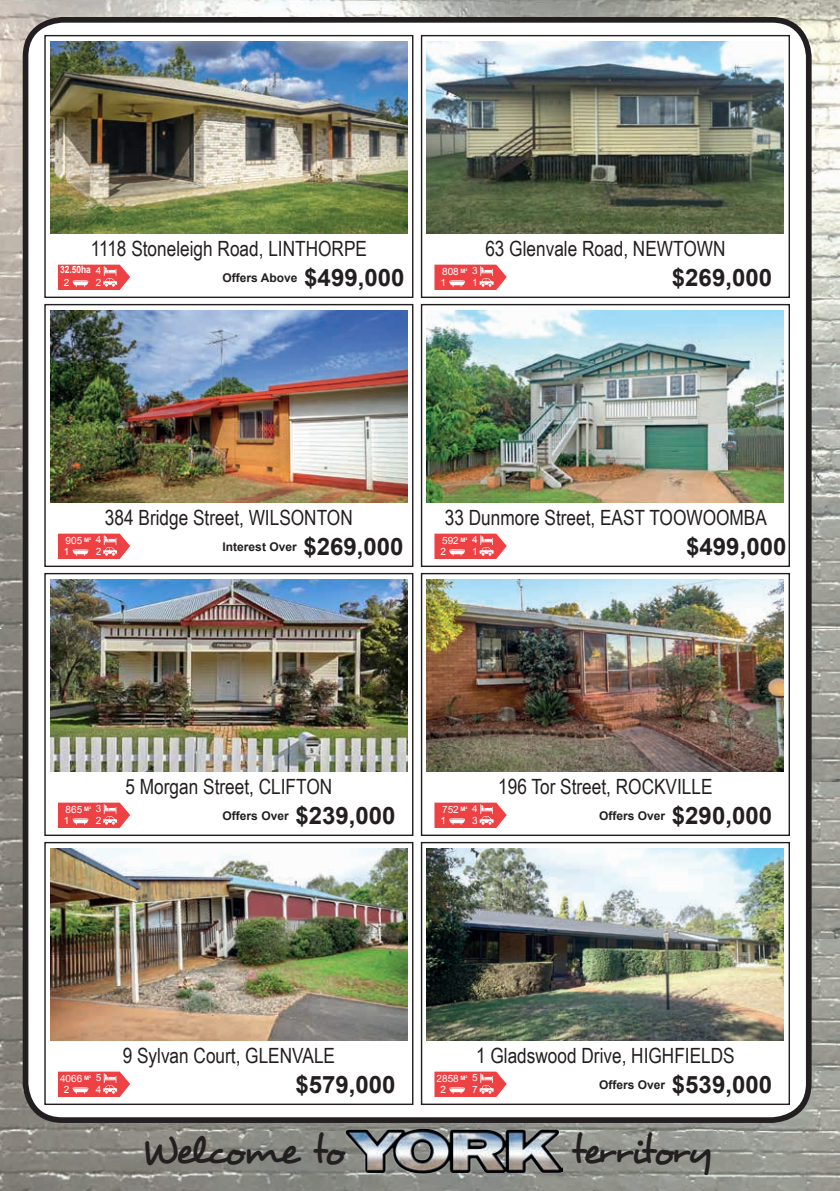
<style>
.page{position:relative;width:840px;height:1191px;background:#fff}
.page>*{position:absolute;margin:0;border:0;box-sizing:border-box;transform-origin:0 0}
.t1{font:41px "Desyrel";letter-spacing:-.075em;color:#231f20}
.t2{font:700 24px "Arial";color:#231f20}
.t3{font:21px "Arial Narrow";color:#231f20}
.t4{font:700 12px "Arial";color:#231f20}
.t5{font:10px "Arial";color:#fff}
.t6{font:700 10px/12.8px "Arial";color:#fff;scale:.84 1}
.s1{font-size:24px}
.s2{font-weight:400}
</style>
<div class="page">
<img style="left:0;top:0;width:839px;height:629px">
<img style="left:0;top:629px;width:839px;height:153px">
<img style="left:0;top:782px;width:839px;height:157px">
<img style="left:0;top:939px;width:839px;height:132px">
<img style="left:0;top:1071px;width:839px;height:120px">
<img style="left:346px;top:1126px;width:216px;height:47px">
<div style="left:26px;top:20px;width:782px;height:1100px;background:#fff;border-radius:37px"></div>
<div style="left:23px;top:17px;width:788px;height:1106px;border:6px solid #231f20;border-radius:37px"></div>
<img style="left:50px;top:42px;width:357px;height:191px">
<div style="left:44px;top:35px;width:369px;height:263px;border:1px solid #231f20"></div>
<div style="left:420px;top:35px;width:369px;height:263px;border:1px solid #231f20"></div>
<svg style="left:434px;top:265px;width:72px;height:25px;background:#f06062"></svg>
<img style="left:50px;top:311px;width:357px;height:191px">
<div style="left:44px;top:304px;width:369px;height:263px;border:1px solid #231f20"></div>
<img style="left:426px;top:311px;width:356px;height:191px">
<div style="left:420px;top:304px;width:369px;height:263px;border:1px solid #231f20"></div>
<svg style="left:434px;top:533px;width:72px;height:26px;background:#f16466"></svg>
<img style="left:50px;top:579px;width:357px;height:192px">
<div style="left:44px;top:573px;width:369px;height:263px;border:1px solid #231f20"></div>
<img style="left:426px;top:579px;width:357px;height:192px">
<div style="left:420px;top:573px;width:369px;height:263px;border:1px solid #231f20"></div>
<svg style="left:434px;top:802px;width:72px;height:26px;background:#f16466"></svg>
<img style="left:51px;top:848px;width:356px;height:192px">
<div style="left:44px;top:842px;width:369px;height:263px;border:1px solid #231f20"></div>
<img style="left:426px;top:848px;width:357px;height:192px">
<div style="left:420px;top:842px;width:369px;height:263px;border:1px solid #231f20"></div>
<svg style="left:434px;top:1071px;width:72px;height:26px;background:#f16466"></svg>
<img style="left:426px;top:42px;width:357px;height:191px">
<svg style="left:58px;top:265px;width:72px;height:25px;background:#f06062"></svg>
<svg style="left:58px;top:533px;width:72px;height:26px;background:#f16466"></svg>
<svg style="left:58px;top:802px;width:72px;height:26px;background:#f16466"></svg>
<svg style="left:58px;top:1071px;width:72px;height:26px;background:#f16466"></svg>
<p class="t3" style="left:91px;top:233px;width:278px">1118 Stoneleigh Road, LINTHORPE</p>
<p class="t4" style="left:222px;top:271px;width:183px">Offers Above <span class="s1">$499,000</span></p>
<p class="t5" style="left:442px;top:266px;width:27px">808 <sup>M</sup><sup>2</sup></p>
<p class="t5" style="left:472px;top:265px;width:7px">3</p>
<p class="t6" style="left:64px;top:263px;width:46px;text-indent:-4px">32.50ha <span class="s2">4<br>2</span></p>
<p class="t5" style="left:96px;top:277px;width:7px">2</p>
<p class="t5" style="left:440px;top:277px;width:7px">1</p>
<p class="t5" style="left:472px;top:277px;width:7px">1</p>
<p class="t3" style="left:485px;top:233px;width:241px">63 Glenvale Road, NEWTOWN</p>
<p class="t2" style="left:671px;top:264px;width:102px">$269,000</p>
<p class="t3" style="left:105px;top:502px;width:249px">384 Bridge Street, WILSONTON</p>
<p class="t4" style="left:222px;top:540px;width:182px">Interest Over <span class="s1">$269,000</span></p>
<p class="t5" style="left:442px;top:535px;width:27px">592 <sup>M</sup><sup>2</sup></p>
<p class="t5" style="left:472px;top:534px;width:7px">4</p>
<p class="t3" style="left:444px;top:502px;width:323px">33 Dunmore Street, EAST TOOWOOMBA</p>
<p class="t2" style="left:685px;top:533px;width:102px">$499,000</p>
<p class="t5" style="left:66px;top:535px;width:27px">905 <sup>M</sup><sup>2</sup></p>
<p class="t5" style="left:96px;top:534px;width:7px">4</p>
<p class="t5" style="left:64px;top:546px;width:7px">1</p>
<p class="t5" style="left:96px;top:546px;width:7px">2</p>
<p class="t5" style="left:440px;top:546px;width:7px">2</p>
<p class="t5" style="left:472px;top:546px;width:7px">1</p>
<p class="t5" style="left:66px;top:804px;width:27px">865 <sup>M</sup><sup>2</sup></p>
<p class="t5" style="left:96px;top:802px;width:7px">3</p>
<p class="t5" style="left:64px;top:815px;width:7px">1</p>
<p class="t5" style="left:96px;top:815px;width:7px">2</p>
<p class="t3" style="left:125px;top:771px;width:208px">5 Morgan Street, CLIFTON</p>
<p class="t4" style="left:222px;top:809px;width:174px">Offers Over <span class="s1">$239,000</span></p>
<p class="t5" style="left:442px;top:804px;width:27px">752 <sup>M</sup><sup>2</sup></p>
<p class="t5" style="left:472px;top:802px;width:7px">4</p>
<p class="t5" style="left:440px;top:815px;width:7px">1</p>
<p class="t5" style="left:472px;top:815px;width:7px">3</p>
<p class="t3" style="left:498px;top:771px;width:216px">196 Tor Street, ROCKVILLE</p>
<p class="t4" style="left:598px;top:809px;width:174px">Offers Over <span class="s1">$290,000</span></p>
<p class="t5" style="left:60px;top:1073px;width:32px">4066 <sup>M</sup><sup>2</sup></p>
<p class="t5" style="left:96px;top:1071px;width:7px">5</p>
<p class="t5" style="left:64px;top:1084px;width:7px">2</p>
<p class="t5" style="left:96px;top:1084px;width:7px">4</p>
<p class="t3" style="left:123px;top:1040px;width:214px">9 Sylvan Court, GLENVALE</p>
<p class="t2" style="left:295px;top:1071px;width:102px">$579,000</p>
<p class="t5" style="left:436px;top:1073px;width:32px">2858 <sup>M</sup><sup>2</sup></p>
<p class="t5" style="left:472px;top:1071px;width:7px">5</p>
<p class="t3" style="left:476px;top:1040px;width:260px">1 Gladswood Drive, HIGHFIELDS</p>
<p class="t4" style="left:598px;top:1078px;width:174px">Offers Over <span class="s1">$539,000</span></p>
<p class="t5" style="left:440px;top:1084px;width:7px">2</p>
<p class="t5" style="left:472px;top:1084px;width:7px">7</p>
<h1 class="t1" style="left:141px;top:1124px;width:207px">Welcome to</h1>
<h1 class="t1" style="left:570px;top:1124px;width:143px">territory</h1>
</div>
